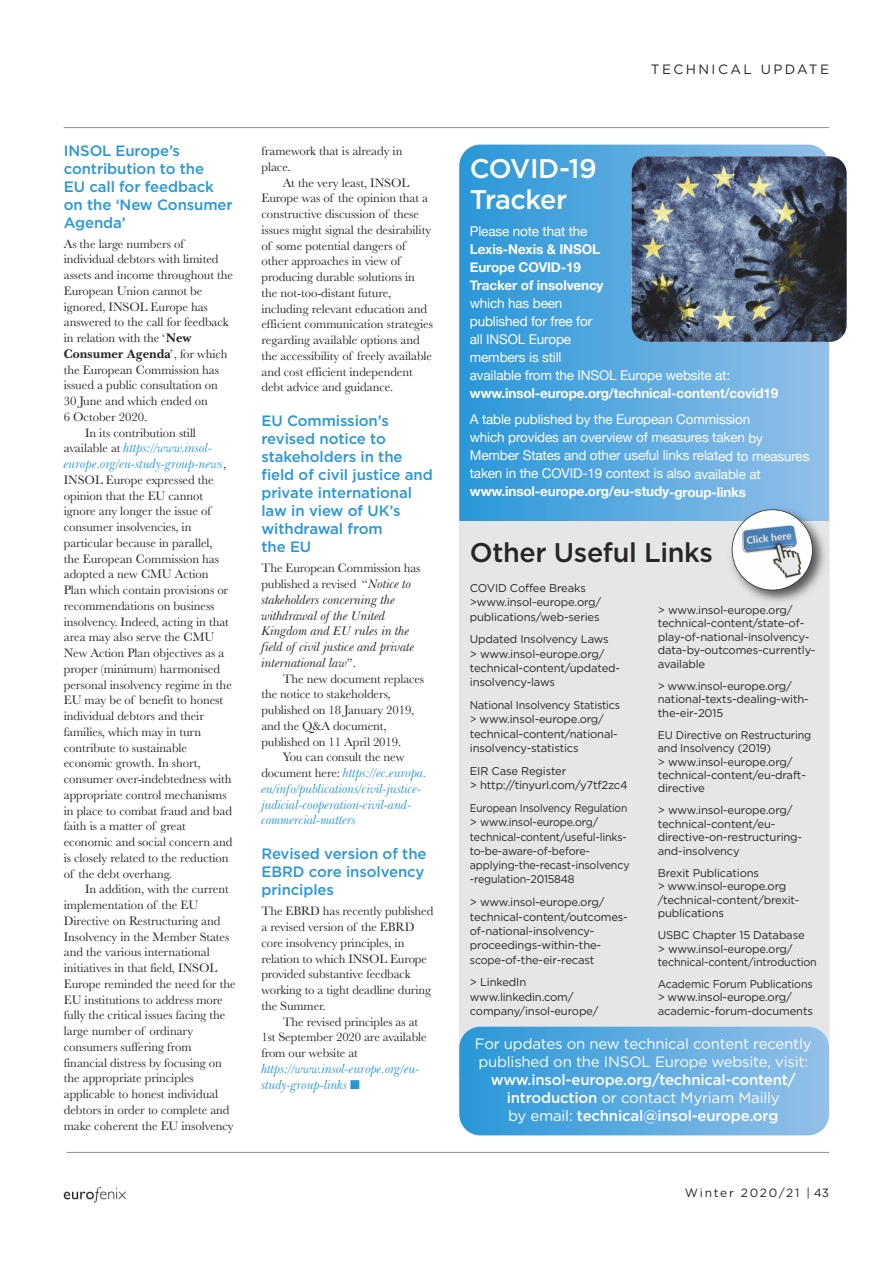
<style>
.page{position:relative;width:893px;height:1263px;background:#fff}
.page>*{position:absolute;margin:0;border:0;box-sizing:border-box;transform-origin:0 0}
.t1{font:500 27px "Gotham";letter-spacing:-.015em;color:#272526}
.t2{font:500 27px/31.5px "Gotham";letter-spacing:-.015em;color:#fff}
.t3{font:500 15px/18px "Gotham";letter-spacing:-.005em;color:#2997d7}
.t4{font:15px/18px "Gotham";letter-spacing:-.015em;color:#fff;text-align:center}
.t5{font:13.5px/18px "Helvetica Neue";letter-spacing:-.01em;color:#fff}
.t6{font:13.5px "Gotham";letter-spacing:.18em;color:#272526}
.t7{font:12.75px/15.8px "Baskerville";letter-spacing:-.005em;color:#272526}
.t8{font:italic 12.75px/15.8px "Baskerville BT";letter-spacing:-.01em;color:#272526}
.t9{font:italic 12.75px/15.8px "Baskerville BT";letter-spacing:-.01em;color:#2997d7}
.t10{font:12px "Gotham";letter-spacing:.145em;color:#272526}
.t11{font:11.25px/13.5px "Gotham";letter-spacing:-.015em;color:#272526}
.t12{font:11.25px/13.5px "Gotham";letter-spacing:-.015em;color:#272526;scale:.95 1}
.t13{font:11.25px/14.2px "Gotham";letter-spacing:-.015em;color:#272526;scale:.9 1}
.s1{font-family:"Baskerville BT";font-weight:700}
.s2{font-family:"Baskerville BT";font-style:italic;color:#2997d7}
.s3{font-family:"Baskerville";font-style:normal}
.s4{font-family:"Baskerville";font-style:normal;color:#272526}
.s5{color:#2997d7}
.s6{font-weight:700}
.s7{font-weight:500}
</style>
<div class="page">
<svg style="left:459px;top:145px;width:370px;height:376px;background:#54a7de"></svg>
<div style="left:459px;top:521px;width:370px;height:555px;background:#e5e6e8"></div>
<svg style="left:459px;top:1027px;width:370px;height:108px;background:#5face0"></svg>
<hr style="left:64px;top:127px;width:765px;height:1px;background:#939293">
<hr style="left:67px;top:1152px;width:762px;height:1px;background:#939293">
<img style="left:724px;top:502px;width:106px;height:107px">
<div style="left:732px;top:510px;width:80px;height:80px;background:#fff;border-radius:50%"></div>
<img style="left:734px;top:519px;width:74px;height:59px">
<div style="left:732px;top:509px;width:81px;height:81px;border:2px solid #272526;border-radius:50%"></div>
<img style="left:631px;top:156px;width:216px;height:186px;border-radius:17px">
<img style="left:63px;top:1186px;width:63px;height:17px">
<p class="t3" style="left:64px;top:142px;width:170px">INSOL Europe’s contribution to the<br>EU call for feedback on the ‘New Consumer<br>Agenda’</p>
<p class="t7" style="left:64px;top:236px;width:171px">As the large numbers of individual debtors with limited assets and income throughout the<br>European Union cannot be ignored, INSOL Europe has answered to the call for feedback in relation with the ‘<span class="s1">New<br>Consumer Agenda</span>’, for which the European Commission has issued a public consultation on<br>30 June and which ended on<br>6 October 2020.</p>
<p class="t7" style="left:64px;top:425px;width:170px;text-indent:21px">In its contribution still available at <span class="s2">https://www.insol&shy;europe.org/eu-study-group-news</span>,<br>INSOL Europe expressed the opinion that the EU cannot ignore any longer the issue of consumer insolvencies, in particular because in parallel,<br>the European Commission has adopted a new CMU Action<br>Plan which contain provisions or recommendations on business insolvency. Indeed, acting in that area may also serve the CMU<br>New Action Plan objectives as a proper (minimum) harmonised personal insolvency regime in the<br>EU may be of benefit to honest individual debtors and their families, which may in turn contribute to sustainable economic growth. In short, consumer over-indebtedness with appropriate control mechanisms in place to combat fraud and bad faith is a matter of great economic and social concern and is closely related to the reduction of the debt overhang.</p>
<p class="t7" style="left:64px;top:881px;width:173px;text-indent:21px">In addition, with the current implementation of the EU<br>Directive on Restructuring and<br>Insolvency in the Member States and the various international initiatives in that field, INSOL<br>Europe reminded the need for the<br>EU institutions to address more fully the critical issues facing the large number of ordinary consumers suffering from financial distress by focusing on the appropriate principles applicable to honest individual debtors in order to complete and make coherent the EU insolvency</p>
<p class="t7" style="left:261px;top:143px;width:143px">framework that is already in place.</p>
<p class="t7" style="left:261px;top:174px;width:173px;text-indent:21px">At the very least, INSOL<br>Europe was of the opinion that a constructive discussion of these issues might signal the desirability of some potential dangers of other approaches in view of producing durable solutions in the not-too-distant future, including relevant education and efficient communication strategies regarding available options and the accessibility of freely available and cost efficient independent debt advice and guidance.</p>
<p class="t3" style="left:261px;top:413px;width:173px">EU Commission’s revised notice to stakeholders in the field of civil justice and private international law in view of UK’s withdrawal from<br>the EU</p>
<p class="t8" style="left:261px;top:562px;width:161px"><span class="s3">The European Commission has published a revised “</span>Notice to stakeholders concerning the withdrawal of the United<br>Kingdom and EU rules in the field of civil justice and private international law<span class="s3">”.</span></p>
<p class="t7" style="left:261px;top:670px;width:164px;text-indent:21px">The new document replaces the notice to stakeholders, published on 18 January 2019, and the Q&amp;A document, published on 11 April 2019.</p>
<p class="t9" style="left:261px;top:751px;width:167px;text-indent:21px"><span class="s4">You can consult the new document here:</span> https://ec.europa. eu/info/publications/civil-justice&shy;judicial-cooperation-civil-and&shy;commercial-matters</p>
<p class="t3" style="left:261px;top:846px;width:167px">Revised version of the<br>EBRD core insolvency principles</p>
<p class="t7" style="left:261px;top:903px;width:173px">The EBRD has recently published a revised version of the EBRD core insolvency principles, in relation to which INSOL Europe provided substantive feedback working to a tight deadline during the Summer.</p>
<p class="t7" style="left:261px;top:1013px;width:167px;text-indent:21px">The revised principles as at<br>1st September 2020 are available from our website at <span class="s2">https://www.insol-europe.org/eu&shy;study-group-links</span> <span class="s5">■</span></p>
<p class="t6" style="left:651px;top:64px;width:180px">TECHNICAL UPDATE</p>
<p class="t2" style="left:470px;top:154px;width:128px">COVID-19<br>Tracker</p>
<p class="t5" style="left:470px;top:222px;width:310px">Please note that the<br><span class="s6">Lexis-Nexis &amp; INSOL<br>Europe COVID-19<br>Tracker of insolvency<br></span>which has been<br>published for free for<br>all insOL europe<br>members is still<br>available from the insOL europe website at: <span class="s6">www.insol-europe.org/technical-content/covid19</span></p>
<p class="t5" style="left:470px;top:410px;width:341px">a table published by the european commission<br>which provides an overview of measures taken by Member states and other useful links related to measures taken in the cOvid-19 context is also available at <span class="s6">www.insol-europe.org/eu-study-group-links</span></p>
<p class="t1" style="left:470px;top:542px;width:245px">Other Useful Links</p>
<p class="t11" style="left:470px;top:581px;width:133px;line-height:14.2px">COVID Coffee Breaks &gt;www.insol-europe.org/ publications/web-series</p>
<p class="t11" style="left:470px;top:633px;width:152px;line-height:14.2px">Updated Insolvency Laws<br>&gt; www.insol-europe.org/ technical-content/updated&shy;insolvency-laws</p>
<p class="t12" style="left:470px;top:699px;width:160px;line-height:14.2px">National Insolvency Statistics &gt; www.insol-europe.org/ technical-content/national&shy;insolvency-statistics</p>
<p class="t11" style="left:470px;top:764px;width:159px;line-height:14.2px">EIR Case Register<br>&gt; http://tinyurl.com/y7tf2zc4</p>
<p class="t13" style="left:470px;top:802px;width:179px">European Insolvency Regulation &gt; www.insol-europe.org/ technical-content/useful-links&shy;to-be-aware-of-before&shy;applying-the-recast-insolvency -regulation-2015848</p>
<p class="t11" style="left:470px;top:896px;width:160px;line-height:14.2px">&gt; www.insol-europe.org/ technical-content/outcomes&shy;of-national-insolvency&shy;proceedings-within-the&shy;scope-of-the-eir-recast</p>
<p class="t11" style="left:470px;top:976px;width:130px;line-height:14.2px">&gt; LinkedIn www.linkedin.com/ company/insol-europe/</p>
<p class="t11" style="left:658px;top:604px;width:159px">&gt; www.insol-europe.org/ technical-content/state-of&shy;play-of-national-insolvency&shy;data-by-outcomes-currently&shy;available</p>
<p class="t11" style="left:658px;top:680px;width:152px">&gt; www.insol-europe.org/ national-texts-dealing-with&shy;the-eir-2015</p>
<p class="t12" style="left:658px;top:729px;width:163px">EU Directive on Restructuring and Insolvency (2019)<br>&gt; www.insol-europe.org/ technical-content/eu-draft&shy;directive</p>
<p class="t11" style="left:658px;top:804px;width:146px">&gt; www.insol-europe.org/ technical-content/eu&shy;directive-on-restructuring&shy;and-insolvency</p>
<p class="t11" style="left:658px;top:867px;width:143px">Brexit Publications<br>&gt; www.insol-europe.org /technical-content/brexit&shy;publications</p>
<p class="t11" style="left:658px;top:929px;width:160px">USBC Chapter 15 Database<br>&gt; www.insol-europe.org/ technical-content/introduction</p>
<p class="t12" style="left:658px;top:978px;width:165px">Academic Forum Publications &gt; www.insol-europe.org/ academic-forum-documents</p>
<p class="t4" style="left:475px;top:1035px;width:338px">For updates on new technical content recently published on the INSOL Europe website, visit: <span class="s7">www.insol-europe.org/technical-content/ introduction</span> or contact Myriam Mailly<br>by email: <span class="s7">technical@insol-europe.org</span></p>
<p class="t10" style="left:685px;top:1188px;width:146px">Winter 2020/21 | 43</p>
</div>
